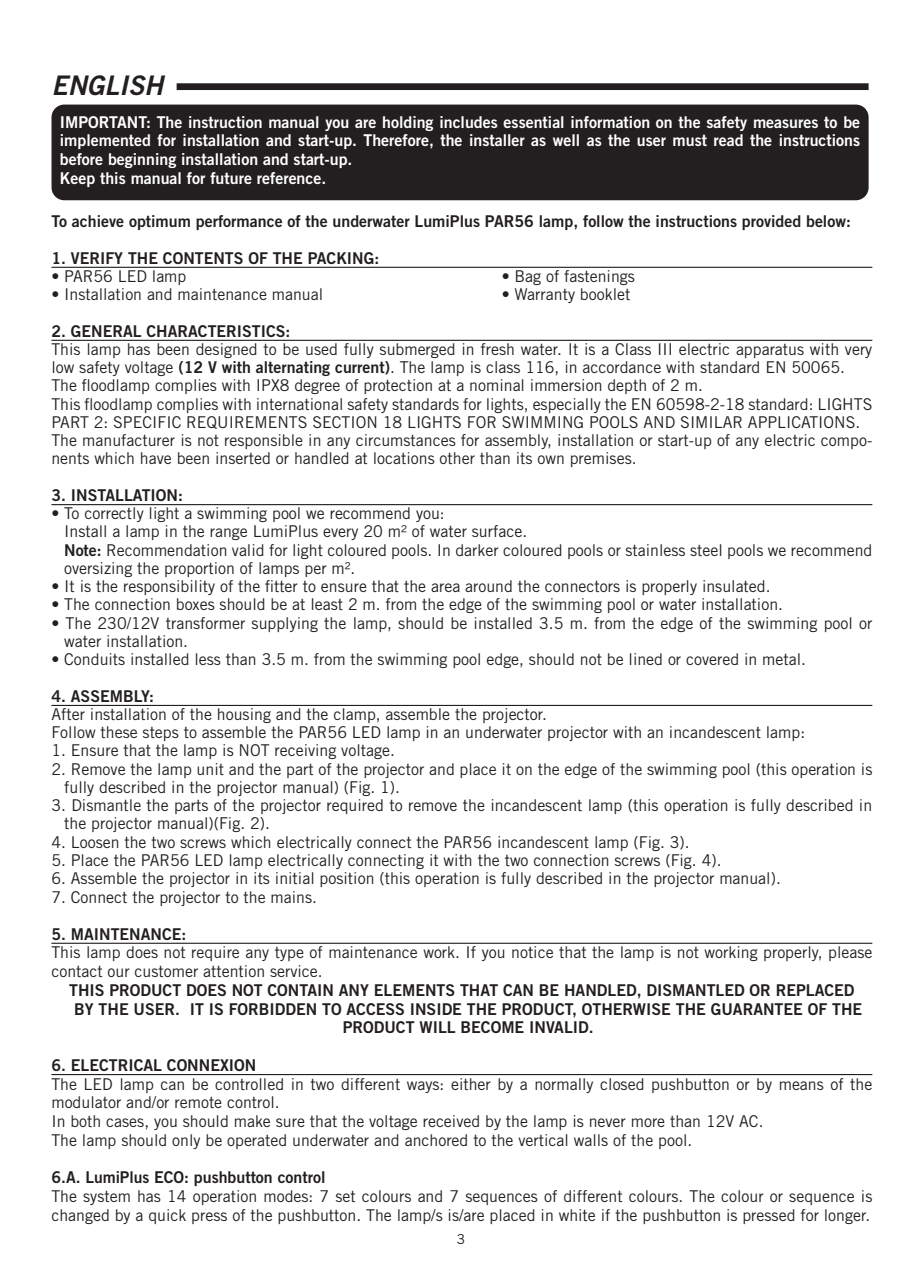
<style>
.page{position:relative;width:922px;height:1276px;background:#fff}
.page>*{position:absolute;margin:0;border:0;box-sizing:border-box;transform-origin:0 0}
.Manual_Astral{font:italic 27px "Trade Gothic Bold Two";color:#231f20}
.Manual_Astral-2{font:16.25px/18.2px "Trade Gothic";color:#231f20}
.Manual_Astral-3{font:16.25px/18.8px "Trade Gothic Bold Two";color:#231f20;text-align:center}
.Manual_Astral-4{font:16.25px/18.8px "Trade Gothic Bold Two";color:#fff;text-align:justify}
.t1{font:13.75px "Trade Gothic";color:#231f20}
.s1{font-family:"Trade Gothic Bold Two"}
</style>
<div class="page">
<div style="left:176px;top:83px;width:692px;height:7px;background:#231f20"></div>
<div style="left:51px;top:105px;width:817px;height:95px;background:#231f20;border-radius:13px"></div>
<hr style="left:51px;top:267px;width:821px;height:1px;background:#231f20">
<hr style="left:51px;top:340px;width:821px;height:1px;background:#231f20">
<hr style="left:51px;top:504px;width:821px;height:1px;background:#231f20">
<hr style="left:51px;top:705px;width:821px;height:1px;background:#231f20">
<hr style="left:51px;top:942px;width:821px;height:2px;background:#231f20">
<hr style="left:51px;top:1074px;width:821px;height:1px;background:#231f20">
<p class="Manual_Astral" style="left:51px;top:68px;width:113px">ENGLISH</p>
<p class="Manual_Astral-4" style="left:60px;top:112px;width:801px">IMPORTANT: The instruction manual you are holding includes essential information on the safety measures to be implemented for installation and start-up. Therefore, the installer as well as the user must read the instructions before beginning installation and start-up.</p>
<p class="Manual_Astral-4" style="left:60px;top:168px;width:268px">Keep this manual for future reference.</p>
<p class="Manual_Astral-3" style="left:51px;top:211px;width:800px">To achieve optimum performance of the underwater LumiPlus PAR56 lamp, follow the instructions provided below:</p>
<p class="Manual_Astral-3" style="left:51px;top:248px;width:329px">1. VERIFY THE CONTENTS OF THE PACKING:</p>
<p class="Manual_Astral-2" style="left:51px;top:267px;width:136px">• PAR56 LED lamp</p>
<p class="Manual_Astral-2" style="left:501px;top:267px;width:135px">• Bag of fastenings</p>
<p class="Manual_Astral-2" style="left:51px;top:285px;width:273px">• Installation and maintenance manual</p>
<p class="Manual_Astral-2" style="left:501px;top:285px;width:130px">• Warranty booklet</p>
<p class="Manual_Astral-3" style="left:51px;top:321px;width:240px">2. GENERAL CHARACTERISTICS:</p>
<p class="Manual_Astral-2" style="left:51px;top:340px;width:822px">This lamp has been designed to be used fully submerged in fresh water. It is a Class III electric apparatus with very low safety voltage <span class="s1">(12 V with alternating current)</span>. The lamp is class 116, in accordance with standard EN 50065.</p>
<p class="Manual_Astral-2" style="left:51px;top:376px;width:653px">The floodlamp complies with IPX8 degree of protection at a nominal immersion depth of 2 m.</p>
<p class="Manual_Astral-2" style="left:51px;top:394px;width:822px">This floodlamp complies with international safety standards for lights, especially the EN 60598-2-18 standard: LIGHTS<br>PART 2: SPECIFIC REQUIREMENTS SECTION 18 LIGHTS FOR SWIMMING POOLS AND SIMILAR APPLICATIONS.</p>
<p class="Manual_Astral-2" style="left:51px;top:431px;width:822px">The manufacturer is not responsible in any circumstances for assembly, installation or start-up of any electric compo&shy;nents which have been inserted or handled at locations other than its own premises.</p>
<p class="Manual_Astral-3" style="left:51px;top:485px;width:133px">3. INSTALLATION:</p>
<p class="Manual_Astral-2" style="left:51px;top:504px;width:395px">• To correctly light a swimming pool we recommend you:</p>
<p class="Manual_Astral-2" style="left:64px;top:522px;width:464px">Install a lamp in the range LumiPlus every 20 m² of water surface.</p>
<p class="Manual_Astral-2" style="left:64px;top:540px;width:809px"><span class="s1">Note:</span> Recommendation valid for light coloured pools. In darker coloured pools or stainless steel pools we recommend oversizing the proportion of lamps per m².</p>
<p class="Manual_Astral-2" style="left:51px;top:577px;width:720px">• It is the responsibility of the fitter to ensure that the area around the connectors is properly insulated.</p>
<p class="Manual_Astral-2" style="left:51px;top:595px;width:733px">• The connection boxes should be at least 2 m. from the edge of the swimming pool or water installation.</p>
<p class="Manual_Astral-2" style="left:64px;top:613px;width:809px;text-indent:-13px">• The 230/12V transformer supplying the lamp, should be installed 3.5 m. from the edge of the swimming pool or water installation.</p>
<p class="Manual_Astral-2" style="left:51px;top:650px;width:756px">• Conduits installed less than 3.5 m. from the swimming pool edge, should not be lined or covered in metal.</p>
<p class="Manual_Astral-3" style="left:51px;top:686px;width:104px">4. ASSEMBLY:</p>
<p class="Manual_Astral-2" style="left:51px;top:705px;width:497px">After installation of the housing and the clamp, assemble the projector.</p>
<p class="Manual_Astral-2" style="left:51px;top:723px;width:755px">Follow these steps to assemble the PAR56 LED lamp in an underwater projector with an incandescent lamp:</p>
<p class="Manual_Astral-2" style="left:51px;top:741px;width:345px">1. Ensure that the lamp is NOT receiving voltage.</p>
<p class="Manual_Astral-2" style="left:64px;top:759px;width:809px;text-indent:-13px">2. Remove the lamp unit and the part of the projector and place it on the edge of the swimming pool (this operation is fully described in the projector manual) (Fig. 1).</p>
<p class="Manual_Astral-2" style="left:64px;top:796px;width:809px;text-indent:-13px">3. Dismantle the parts of the projector required to remove the incandescent lamp (this operation is fully described in the projector manual)(Fig. 2).</p>
<p class="Manual_Astral-2" style="left:51px;top:832px;width:639px">4. Loosen the two screws which electrically connect the PAR56 incandescent lamp (Fig. 3).</p>
<p class="Manual_Astral-2" style="left:51px;top:851px;width:671px">5. Place the PAR56 LED lamp electrically connecting it with the two connection screws (Fig. 4).</p>
<p class="Manual_Astral-2" style="left:51px;top:869px;width:730px">6. Assemble the projector in its initial position (this operation is fully described in the projector manual).</p>
<p class="Manual_Astral-2" style="left:51px;top:887px;width:267px">7. Connect the projector to the mains.</p>
<p class="Manual_Astral-3" style="left:51px;top:924px;width:136px">5. MAINTENANCE:</p>
<p class="Manual_Astral-2" style="left:51px;top:943px;width:822px">This lamp does not require any type of maintenance work. If you notice that the lamp is not working properly, please contact our customer attention service.</p>
<p class="Manual_Astral-3" style="left:69px;top:980px;width:794px">THIS PRODUCT DOES NOT CONTAIN ANY ELEMENTS THAT CAN BE HANDLED, DISMANTLED OR REPLACED<br>BY THE USER. IT IS FORBIDDEN TO ACCESS INSIDE THE PRODUCT, OTHERWISE THE GUARANTEE OF THE<br>PRODUCT WILL BECOME INVALID.</p>
<p class="Manual_Astral-3" style="left:51px;top:1055px;width:206px">6. ELECTRICAL CONNEXION</p>
<p class="Manual_Astral-2" style="left:51px;top:1074px;width:822px">The LED lamp can be controlled in two different ways: either by a normally closed pushbutton or by means of the modulator and/or remote control.</p>
<p class="Manual_Astral-2" style="left:51px;top:1112px;width:713px">In both cases, you should make sure that the voltage received by the lamp is never more than 12V AC.</p>
<p class="Manual_Astral-2" style="left:51px;top:1130px;width:642px">The lamp should only be operated underwater and anchored to the vertical walls of the pool.</p>
<p class="Manual_Astral-3" style="left:51px;top:1168px;width:275px">6.A. LumiPlus ECO: pushbutton control</p>
<p class="Manual_Astral-2" style="left:51px;top:1186px;width:822px">The system has 14 operation modes: 7 set colours and 7 sequences of different colours. The colour or sequence is changed by a quick press of the pushbutton. The lamp/s is/are placed in white if the pushbutton is pressed for longer.</p>
<p class="t1" style="left:456px;top:1231px;width:10px">3</p>
</div>
